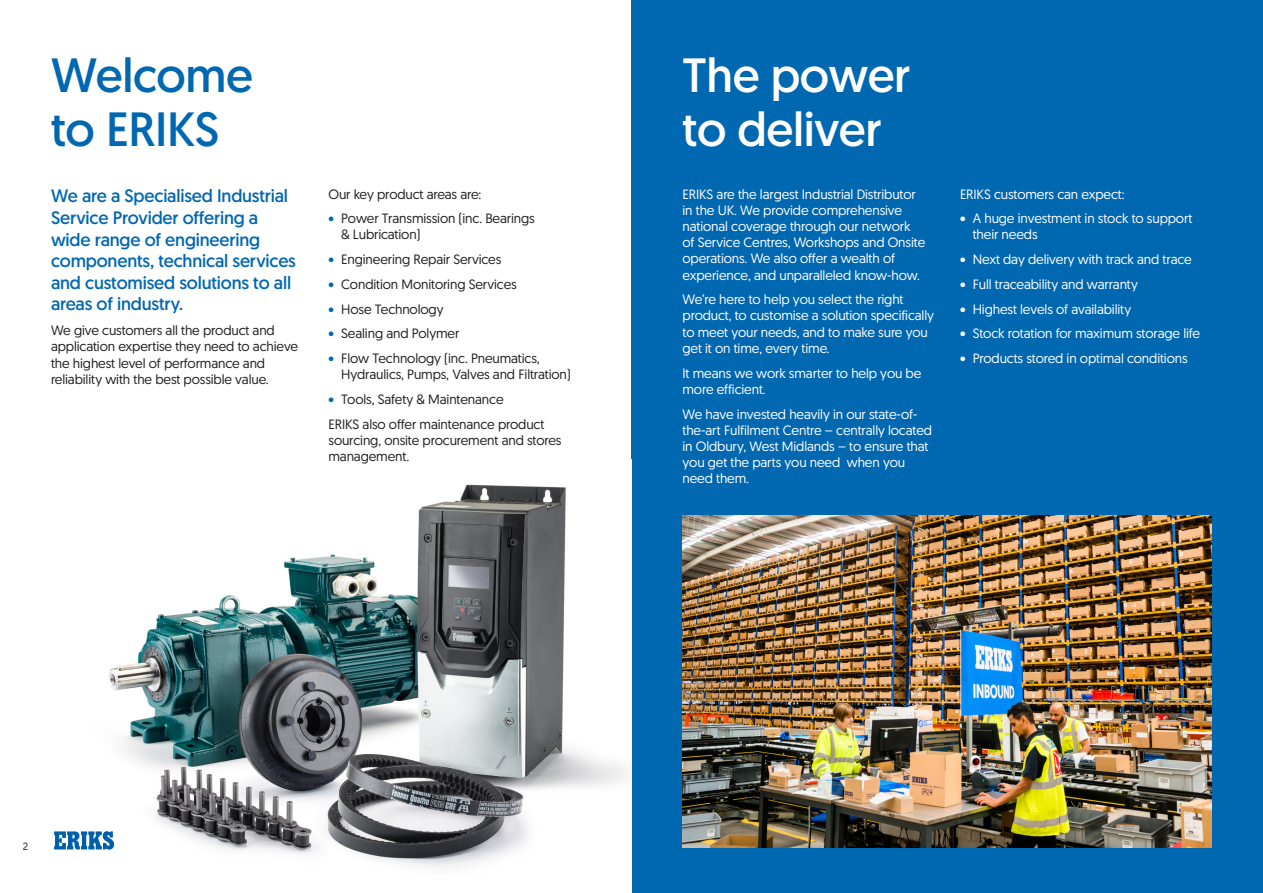
<style>
.page{position:relative;width:1263px;height:893px;background:#fff}
.page>*{position:absolute;margin:0;border:0;box-sizing:border-box;transform-origin:0 0}
.t1{font:48px "Geomanist Word";letter-spacing:-.01em;color:#fff}
.t2{font:48px "Geomanist Word";letter-spacing:-.01em;color:#0067b1}
.t3{font:18px/21.6px "Geomanist Word";letter-spacing:-.01em;color:#0067b1}
.t4{font:13.5px/16.2px "Geomanist Word";letter-spacing:-.01em;color:#fff}
.t5{font:13.5px/16.2px "Geomanist Word";letter-spacing:-.01em;color:#231f20}
.t6{font:10.5px "Geomanist Word";color:#231f20}
.s1{color:#0067b1}
</style>
<div class="page">
<div style="left:631px;top:0;width:632px;height:893px;background:#0067b1"></div>
<img style="left:109px;top:484px;width:518px;height:383px">
<img style="left:682px;top:516px;width:530px;height:331px">
<svg style="left:54px;top:831px;width:60px;height:19px"></svg>
<p class="t2" style="left:51px;top:44px;width:203px">Welcome</p>
<p class="t2" style="left:51px;top:98px;width:170px">to ERIKS</p>
<p class="t3" style="left:51px;top:185px;width:246px">We are a Specialised Industrial<br>Service Provider offering a wide range of engineering components, technical services and customised solutions to all areas of industry.</p>
<p class="t5" style="left:51px;top:322px;width:249px">We give customers all the product and application expertise they need to achieve the highest level of performance and reliability with the best possible value.</p>
<p class="t5" style="left:328px;top:185px;width:154px">Our key product areas are:</p>
<p class="t5" style="left:341px;top:210px;width:195px;text-indent:-13px"><span class="s1">•</span> Power Transmission (inc. Bearings &amp; Lubrication)</p>
<p class="t5" style="left:328px;top:251px;width:174px"><span class="s1">•</span> Engineering Repair Services</p>
<p class="t5" style="left:328px;top:276px;width:190px"><span class="s1">•</span> Condition Monitoring Services</p>
<p class="t5" style="left:328px;top:300px;width:117px"><span class="s1">•</span> Hose Technology</p>
<p class="t5" style="left:328px;top:325px;width:132px"><span class="s1">•</span> Sealing and Polymer</p>
<p class="t5" style="left:341px;top:350px;width:231px;text-indent:-13px"><span class="s1">•</span> Flow Technology (inc. Pneumatics,<br>Hydraulics, Pumps, Valves and Filtration)</p>
<p class="t5" style="left:328px;top:391px;width:177px"><span class="s1">•</span> Tools, Safety &amp; Maintenance</p>
<p class="t5" style="left:328px;top:415px;width:235px">ERIKS also offer maintenance product sourcing, onsite procurement and stores management.</p>
<p class="t1" style="left:682px;top:44px;width:229px">The power</p>
<p class="t1" style="left:682px;top:98px;width:200px">to deliver</p>
<p class="t4" style="left:682px;top:185px;width:244px">ERIKS are the largest Industrial Distributor in the UK. We provide comprehensive national coverage through our network of Service Centres, Workshops and Onsite operations. We also offer a wealth of experience, and unparalleled know-how.</p>
<p class="t4" style="left:682px;top:291px;width:253px">We’re here to help you select the right product, to customise a solution specifically to meet your needs, and to make sure you get it on time, every time.</p>
<p class="t4" style="left:682px;top:364px;width:240px">It means we work smarter to help you be more efficient.</p>
<p class="t4" style="left:682px;top:405px;width:251px">We have invested heavily in our state-of&shy;the-art Fulfilment Centre – centrally located in Oldbury, West Midlands – to ensure that you get the parts you need when you need them.</p>
<p class="t4" style="left:960px;top:185px;width:166px">ERIKS customers can expect:</p>
<p class="t4" style="left:973px;top:210px;width:221px;text-indent:-13px">• A huge investment in stock to support their needs</p>
<p class="t4" style="left:960px;top:251px;width:233px">• Next day delivery with track and trace</p>
<p class="t4" style="left:960px;top:276px;width:180px">• Full traceability and warranty</p>
<p class="t4" style="left:960px;top:300px;width:173px">• Highest levels of availability</p>
<p class="t4" style="left:960px;top:325px;width:242px">• Stock rotation for maximum storage life</p>
<p class="t4" style="left:960px;top:350px;width:229px">• Products stored in optimal conditions</p>
<p class="t6" style="left:23px;top:839px;width:7px">2</p>
</div>
